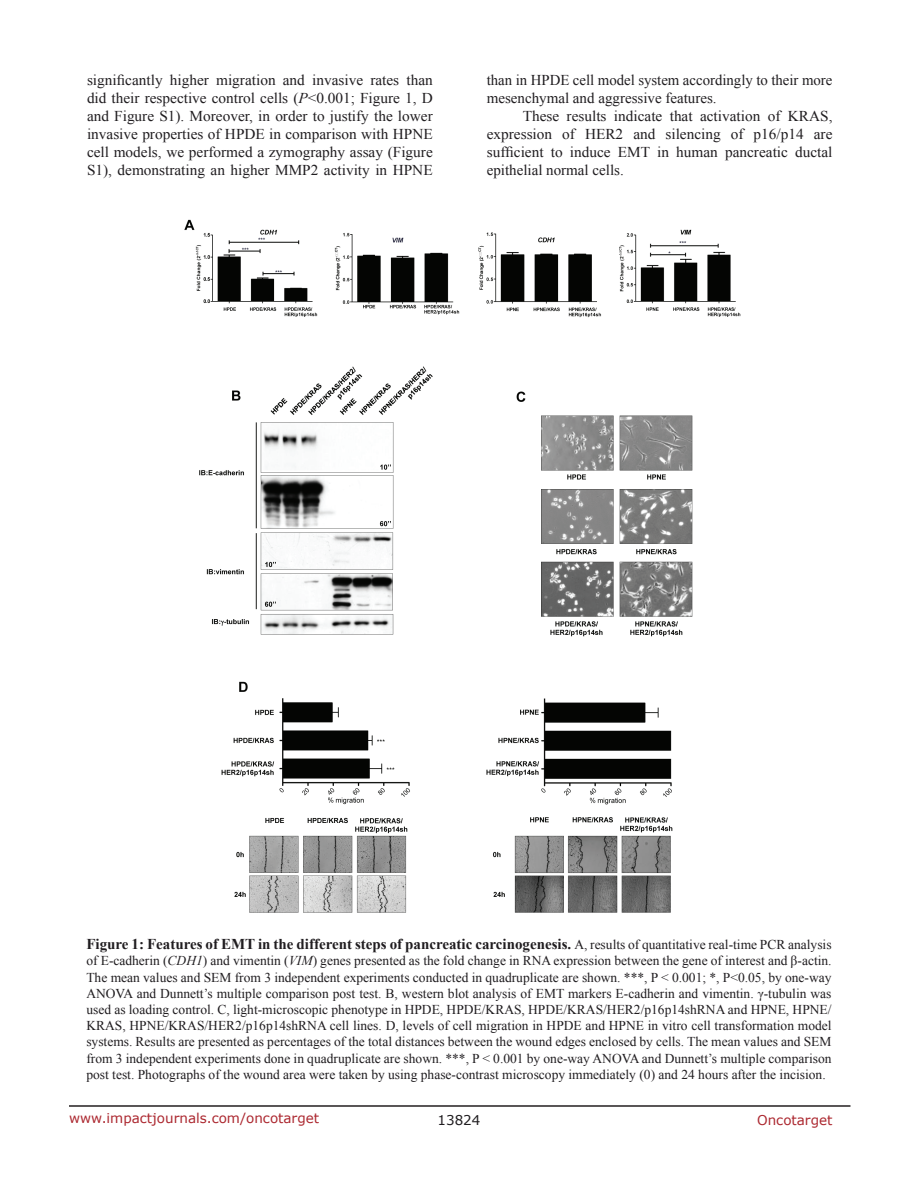
<style>
.page{position:relative;width:918px;height:1188px;background:#fff}
.page>*{position:absolute;margin:0;border:0;box-sizing:border-box;transform-origin:0 0}
.t1{font:15px/18px "Times New Roman";color:#201d20;text-align:justify}
.t2{font:700 15px "Times New Roman";color:#201d20}
.t3{font:13.5px/16.2px "Times New Roman";color:#201d20;text-align:justify}
.t4{font:13.5px "Verdana";color:#ac2830}
.t5{font:13.5px "Verdana";color:#201d20}
.s1{font-style:italic}
.s2{font-weight:400;font-size:13.5px}
</style>
<div class="page">
<hr style="left:69px;top:1105px;width:781px;height:2px;background:#231f20">
<img style="left:184px;top:219px;width:557px;height:694px">
<p class="t1" style="left:87px;top:71px;width:347px">significantly higher migration and invasive rates than did their respective control cells (<span class="s1">P</span>&lt;0.001; Figure 1, D and Figure S1). Moreover, in order to justify the lower invasive properties of HPDE in comparison with HPNE cell models, we performed a zymography assay (Figure S1), demonstrating an higher MMP2 activity in HPNE</p>
<p class="t1" style="left:487px;top:71px;width:347px">than in HPDE cell model system accordingly to their more mesenchymal and aggressive features.</p>
<p class="t1" style="left:487px;top:107px;width:347px;text-indent:36px">These results indicate that activation of KRAS, expression of HER2 and silencing of p16/p14 are sufficient to induce EMT in human pancreatic ductal epithelial normal cells.</p>
<p class="t2" style="left:86px;top:934px;width:747px">Figure 1: Features of EMT in the different steps of pancreatic carcinogenesis. <span class="s2">A, results of quantitative real-time PCR analysis</span></p>
<p class="t3" style="left:86px;top:953px;width:747px">of E-cadherin (<span class="s1">CDH1</span>) and vimentin (<span class="s1">VIM</span>) genes presented as the fold change in RNA expression between the gene of interest and β-actin.<br>The mean values and SEM from 3 independent experiments conducted in quadruplicate are shown. ***, P &lt; 0.001; *, P&lt;0.05, by one-way ANOVA and Dunnett’s multiple comparison post test. B, western blot analysis of EMT markers E-cadherin and vimentin. γ-tubulin was used as loading control. C, light-microscopic phenotype in HPDE, HPDE/KRAS, HPDE/KRAS/HER2/p16p14shRNA and HPNE, HPNE/ KRAS, HPNE/KRAS/HER2/p16p14shRNA cell lines. D, levels of cell migration in HPDE and HPNE in vitro cell transformation model systems. Results are presented as percentages of the total distances between the wound edges enclosed by cells. The mean values and SEM from 3 independent experiments done in quadruplicate are shown. ***, P &lt; 0.001 by one-way ANOVA and Dunnett’s multiple comparison post test. Photographs of the wound area were taken by using phase-contrast microscopy immediately (0) and 24 hours after the incision.</p>
<p class="t4" style="left:69px;top:1109px;width:252px">www.impactjournals.com/oncotarget</p>
<p class="t5" style="left:438px;top:1111px;width:44px">13824</p>
<p class="t4" style="left:757px;top:1111px;width:77px">Oncotarget</p>
</div>
